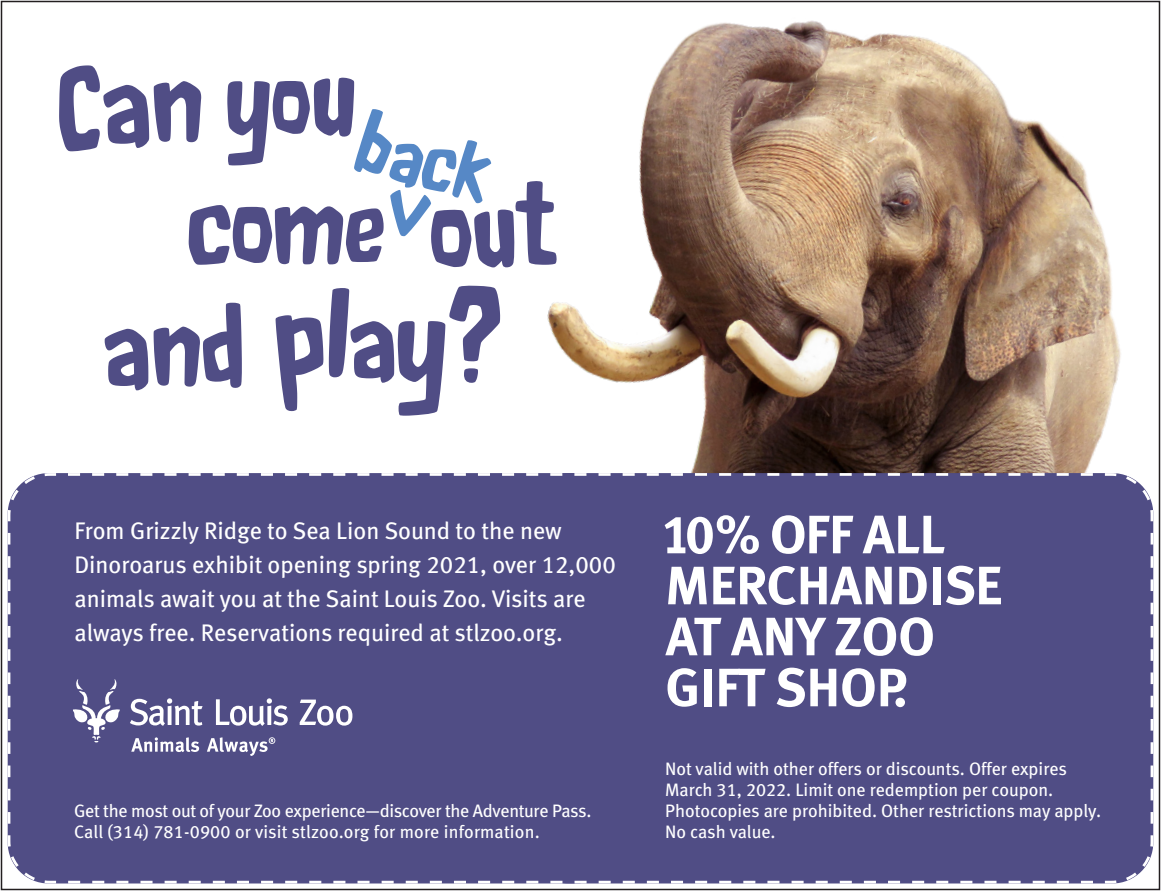
<style>
.page{position:relative;width:1161px;height:891px;background:#fff}
.page>*{position:absolute;margin:0;border:0;box-sizing:border-box;transform-origin:0 0}
.t1{font:54px/51px "Meta Bold LF";color:#fff}
.t2{font:24px/34.2px "Meta Book LF";color:#fff}
.t3{font:18px/21px "Meta Book LF";color:#fff}
</style>
<div class="page">
<img style="left:422px;top:0;width:739px;height:864px">
<div style="left:7px;top:472px;width:1148px;height:412px;background:#504d85"></div>
<svg style="left:131px;top:737px;width:68px;height:15px"></svg>
<svg style="left:130px;top:698px;width:73px;height:28px"></svg>
<svg style="left:216px;top:698px;width:72px;height:28px"></svg>
<svg style="left:300px;top:700px;width:52px;height:26px"></svg>
<svg style="left:73px;top:679px;width:47px;height:63px"></svg>
<svg style="left:207px;top:737px;width:68px;height:19px"></svg>
<svg style="left:105px;top:329px;width:43px;height:61px"></svg>
<svg style="left:154px;top:303px;width:88px;height:85px"></svg>
<svg style="left:276px;top:285px;width:224px;height:131px"></svg>
<svg style="left:59px;top:65px;width:498px;height:203px"></svg>
<p class="t2" style="left:74px;top:513px;width:543px">From Grizzly Ridge to Sea Lion Sound to the new Dinoroarus exhibit opening spring 2021, over 12,000 animals await you at the Saint Louis Zoo. Visits are always free. Reservations required at stlzoo.org.</p>
<p class="t3" style="left:74px;top:800px;width:519px">Get the most out of your Zoo experience—discover the Adventure Pass.<br>Call (314) 781-0900 or visit stlzoo.org for more information.</p>
<p class="t1" style="left:661px;top:508px;width:342px">10% OFF ALL<br>MERCHANDISE<br>AT ANY ZOO<br>GIFT SHOP.</p>
<p class="t3" style="left:665px;top:758px;width:437px">Not valid with other offers or discounts. Offer expires March 31, 2022. Limit one redemption per coupon.<br>Photocopies are prohibited. Other restrictions may apply.<br>No cash value.</p>
</div>
